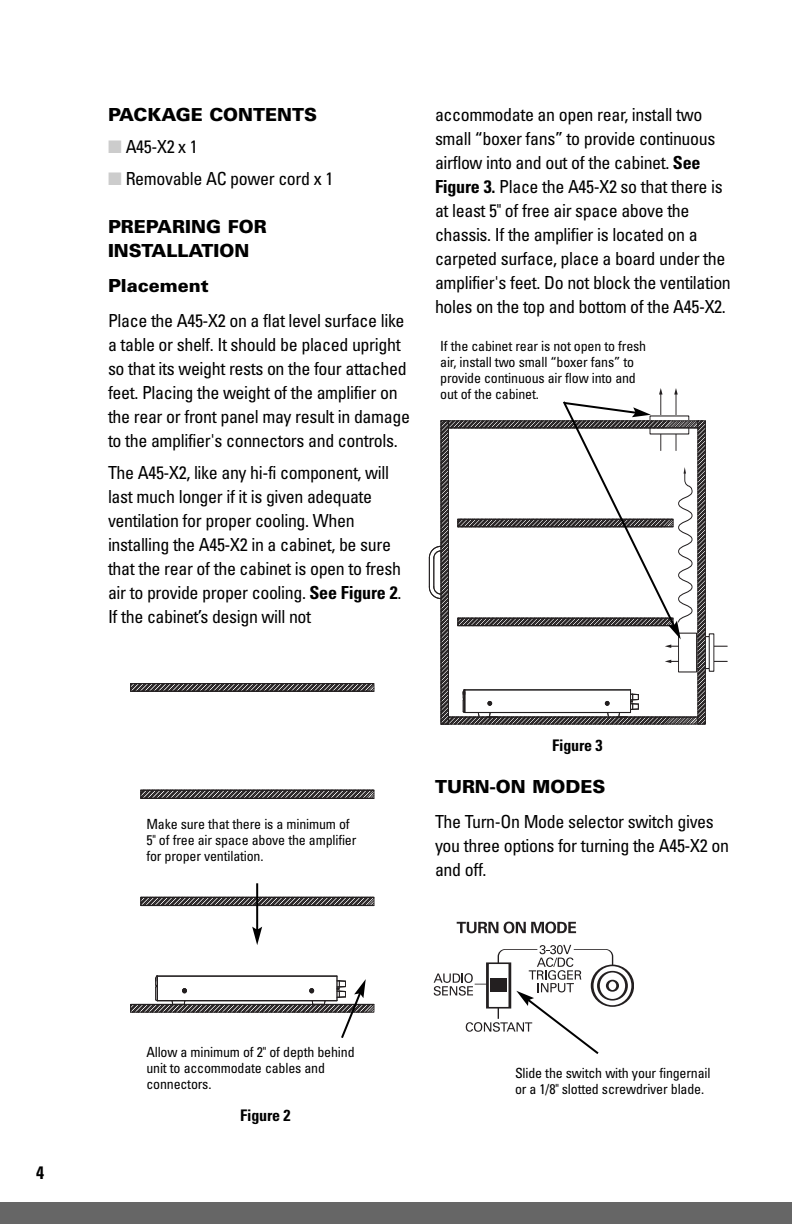
<style>
.page{position:relative;width:792px;height:1224px;background:#fff}
.page>*{position:absolute;margin:0;border:0;box-sizing:border-box;transform-origin:0 0}
.t1{font:condensed 18px/24px "Univers LT Std";letter-spacing:-.02em;color:#000}
.t2{font:900 18px/24px "Univers LT Std";color:#000}
.t3{font:700 condensed 18px "Univers LT Std";color:#000}
.t4{font:700 condensed 16px "Univers LT Std";letter-spacing:-.015em;color:#000}
.t5{font:condensed 14px/16px "Univers LT Std";letter-spacing:-.015em;color:#000}
.s1{color:#ccc}
.s2{font-weight:700}
</style>
<div class="page">
<div style="left:0;top:1202px;width:792px;height:22px;background:#666"></div>
<svg style="left:457px;top:922px;width:41px;height:11px"></svg>
<svg style="left:504px;top:922px;width:72px;height:11px"></svg>
<svg style="left:592px;top:965px;width:41px;height:41px"></svg>
<div style="left:591px;top:964px;width:43px;height:43px;border:2px solid #231f20;border-radius:50%"></div>
<div style="left:606px;top:979px;width:13px;height:13px;border:2px solid #231f20;border-radius:50%"></div>
<div style="left:597px;top:971px;width:31px;height:30px;border:2px solid #231f20;border-radius:50%"></div>
<svg style="left:434px;top:945px;width:180px;height:109px"></svg>
<svg style="left:140px;top:896px;width:235px;height:11px;background:#626060"></svg>
<svg style="left:140px;top:789px;width:235px;height:10px;background:#4f4c4d"></svg>
<svg style="left:130px;top:683px;width:245px;height:9px;background:#494647"></svg>
<svg style="left:130px;top:975px;width:245px;height:63px"></svg>
<hr style="left:256px;top:883px;width:2px;height:47px;background:#000">
<svg style="left:252px;top:927px;width:10px;height:18px"></svg>
<hr style="left:670px;top:646px;width:57px;height:1px;background:#231f20">
<hr style="left:670px;top:661px;width:57px;height:1px;background:#231f20">
<div style="left:696px;top:637px;width:13px;height:32px;background:#fff"></div>
<div style="left:709px;top:634px;width:5px;height:37px;background:#fff"></div>
<div style="left:709px;top:633px;width:5px;height:39px;border:1px solid #231f20"></div>
<svg style="left:429px;top:388px;width:278px;height:337px"></svg>
<p class="t2" style="left:108px;top:104px;width:211px">PACKAGE CONTENTS</p>
<p class="t1" style="left:108px;top:136px;width:91px"><span class="s1">■</span> A45-X2 x 1</p>
<p class="t1" style="left:108px;top:168px;width:227px"><span class="s1">■</span> Removable AC power cord x 1</p>
<p class="t2" style="left:108px;top:216px;width:160px">PREPARING FOR<br>INSTALLATION</p>
<p class="t2" style="left:108px;top:275px;width:102px">Placement</p>
<p class="t1" style="left:108px;top:310px;width:304px">Place the A45-X2 on a flat level surface like a table or shelf. It should be placed upright so that its weight rests on the four attached feet. Placing the weight of the amplifier on the rear or front panel may result in damage to the amplifier's connectors and controls.</p>
<p class="t1" style="left:108px;top:462px;width:295px">The A45-X2, like any hi-fi component, will last much longer if it is given adequate ventilation for proper cooling. When installing the A45-X2 in a cabinet, be sure that the rear of the cabinet is open to fresh air to provide proper cooling. <span class="s2">See Figure 2</span>.<br>If the cabinet’s design will not</p>
<p class="t1" style="left:435px;top:104px;width:297px">accommodate an open rear, install two small “boxer fans” to provide continuous airflow into and out of the cabinet. <span class="s2">See Figure 3.</span> Place the A45-X2 so that there is at least 5" of free air space above the chassis. If the amplifier is located on a carpeted surface, place a board under the amplifier's feet. Do not block the ventilation holes on the top and bottom of the A45-X2.</p>
<p class="t5" style="left:440px;top:339px;width:208px">If the cabinet rear is not open to fresh air, install two small “boxer fans” to provide continuous air flow into and out of the cabinet.</p>
<p class="t5" style="left:146px;top:818px;width:212px">Make sure that there is a minimum of<br>5" of free air space above the amplifier for proper ventilation.</p>
<p class="t4" style="left:552px;top:740px;width:52px">Figure 3</p>
<p class="t2" style="left:435px;top:776px;width:172px">TURN-ON MODES</p>
<p class="t1" style="left:435px;top:811px;width:296px">The Turn-On Mode selector switch gives you three options for turning the A45-X2 on and off.</p>
<p class="t3" style="left:36px;top:1166px;width:9px">4</p>
<p class="t5" style="left:146px;top:1045px;width:210px">Allow a minimum of 2" of depth behind unit to accommodate cables and connectors.</p>
<p class="t4" style="left:240px;top:1109px;width:52px">Figure 2</p>
<p class="t5" style="left:515px;top:1066px;width:197px">Slide the switch with your fingernail or a 1/8" slotted screwdriver blade.</p>
</div>
